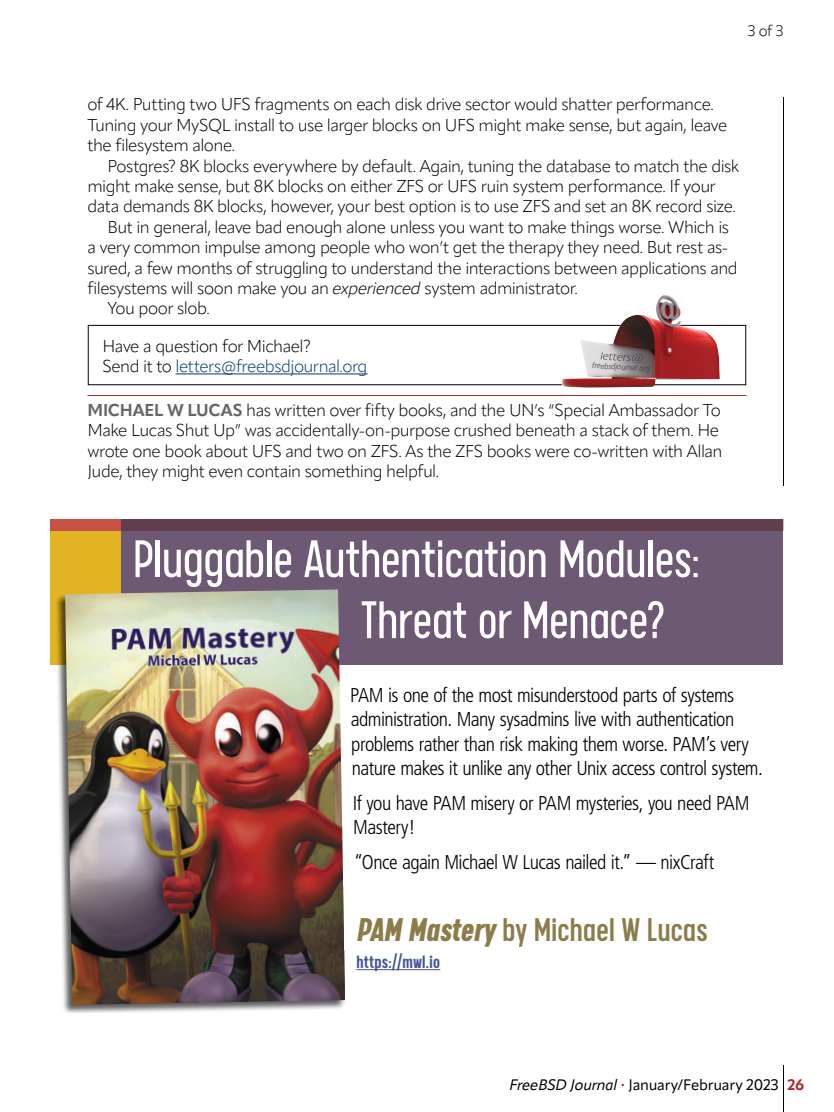
<style>
.page{position:relative;width:834px;height:1112px;background:#fff}
.page>*{position:absolute;margin:0;border:0;box-sizing:border-box;transform-origin:0 0}
.t1{font:300 59.5px/61px "Calps Sans Slim";letter-spacing:-.035em;color:#fff}
.t2{font:37px "Calps Sans Slim";letter-spacing:-.025em;color:#8b7c49}
.t3{font:300 condensed 20px/24.5px "Frutiger";letter-spacing:-.025em;color:#000}
.t4{font:500 20px "Calps Sans Slim";letter-spacing:-.01em;color:#465792}
.body_copy{font:300 17px/20.4px "Apparat";letter-spacing:-.03em;color:#000}
.author_bio{font:300 17px/20.4px "Apparat";letter-spacing:-.03em;color:#000}
.t5{font:15px "Apparat";letter-spacing:-.015em;color:#000}
.t6{font:300 15px "Apparat";color:#000}
.t7{font:italic 300 8.25px "Frutiger";color:#414142;scale:.9 1}
.s1{font-style:italic}
.s2{color:#013972}
.s3{font-weight:700;color:#666}
.s4{font-weight:700;font-style:italic}
.s5{font-size:9px;color:#ac2b28}
.s6{font-weight:700;color:#ac2b28}
</style>
<div class="page">
<hr style="left:176px;top:373px;width:192px;height:1px;background:#013972">
<hr style="left:88px;top:395px;width:658px;height:1px;background:#ac2b28">
<hr style="left:783px;top:97px;width:1px;height:389px;background:#000">
<div style="left:88px;top:325px;width:658px;height:60px;border:1px solid #000"></div>
<div style="left:50px;top:519px;width:733px;height:145px;background:#6d5974"></div>
<div style="left:50px;top:519px;width:71px;height:146px;background:#e2b323"></div>
<div style="left:55px;top:589px;width:291px;height:424px;background:#000;opacity:.64"></div>
<img style="left:65px;top:589px;width:280px;height:416px">
<hr style="left:356px;top:969px;width:84px;height:1px;background:#465792">
<div style="left:50px;top:519px;width:71px;height:11px;background:#c85145"></div>
<div style="left:121px;top:519px;width:662px;height:11px;background:#623d4e"></div>
<hr style="left:783px;top:1065px;width:1px;height:47px;background:#000">
<img style="left:561px;top:315px;width:159px;height:73px">
<img style="left:656px;top:294px;width:30px;height:34px">
<svg style="left:601px;top:352px;width:42px;height:11px"></svg>
<p class="t6" style="left:748px;top:22px;width:37px">3 of 3</p>
<p class="body_copy" style="left:88px;top:94px;width:642px">of 4K. Putting two UFS fragments on each disk drive sector would shatter performance.<br>Tuning your MySQL install to use larger blocks on UFS might make sense, but again, leave the filesystem alone.</p>
<p class="body_copy" style="left:88px;top:156px;width:653px;text-indent:20px">Postgres? 8K blocks everywhere by default. Again, tuning the database to match the disk might make sense, but 8K blocks on either ZFS or UFS ruin system performance. If your data demands 8K blocks, however, your best option is to use ZFS and set an 8K record size.</p>
<p class="body_copy" style="left:88px;top:217px;width:652px;text-indent:20px">But in general, leave bad enough alone unless you want to make things worse. Which is a very common impulse among people who won’t get the therapy they need. But rest as&shy;sured, a few months of struggling to understand the interactions between applications and filesystems will soon make you an <span class="s1">experienced</span> system administrator.</p>
<p class="body_copy" style="left:108px;top:298px;width:104px">You poor slob.</p>
<p class="body_copy" style="left:102px;top:336px;width:267px">Have a question for Michael?<br>Send it to <span class="s2">letters@freebsdjournal.org</span></p>
<p class="author_bio" style="left:88px;top:400px;width:636px"><span class="s3">MICHAEL W LUCAS</span> has written over fifty books, and the UN’s “Special Ambassador To Make Lucas Shut Up” was accidentally-on-purpose crushed beneath a stack of them. He wrote one book about UFS and two on ZFS. As the ZFS books were co-written with Allan Jude, they might even contain something helpful.</p>
<p class="t7" style="left:592px;top:361px;width:66px;rotate:3deg">freebsdjournal.org</p>
<p class="t1" style="left:360px;top:526px;width:342px;text-indent:-228px">Pluggable Authentication Modules:<br>Threat or Menace?</p>
<p class="t3" style="left:350px;top:683px;width:414px">PAM is one of the most misunderstood parts of systems administration. Many sysadmins live with authentication problems rather than risk making them worse. PAM’s very nature makes it unlike any other Unix access control system.</p>
<p class="t3" style="left:353px;top:791px;width:398px">If you have PAM misery or PAM mysteries, you need PAM<br>Mastery!</p>
<p class="t3" style="left:354px;top:850px;width:362px">“Once again Michael W Lucas nailed it.” — nixCraft</p>
<p class="t2" style="left:356px;top:908px;width:353px"><span class="s4">PAM Mastery</span> by Michael W Lucas</p>
<p class="t4" style="left:356px;top:950px;width:85px">https://mwl.io</p>
<p class="t5" style="left:509px;top:1076px;width:297px"><span class="s1">FreeBSD Journal</span> <span class="s5">•</span> January/February 2023 <span class="s6">26</span></p>
</div>
